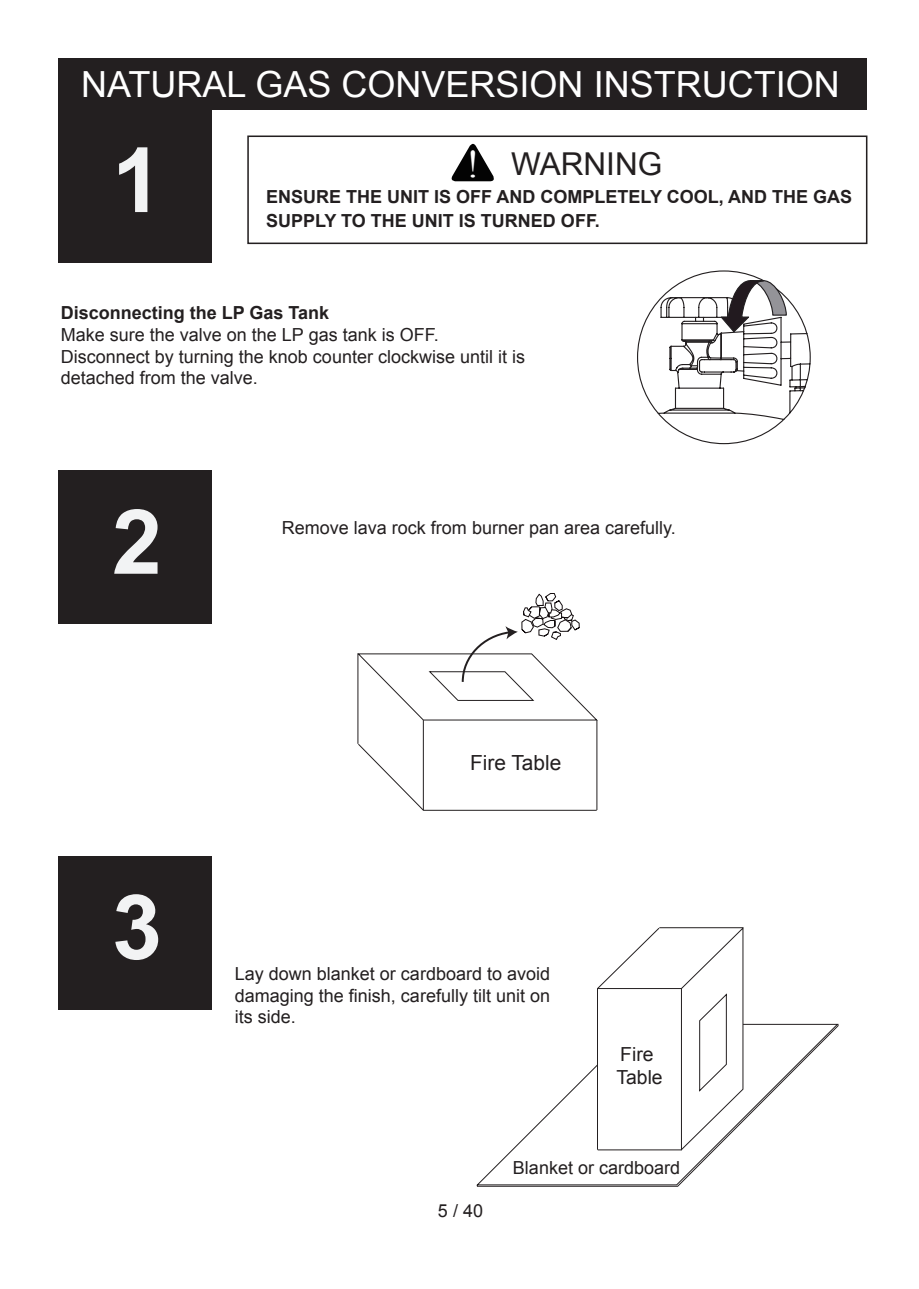
<style>
.page{position:relative;width:919px;height:1289px;background:#fff}
.page>*{position:absolute;margin:0;border:0;box-sizing:border-box;transform-origin:0 0}
.t1{font:700 90px "Arial";color:#f2f3f4}
.t2{font:36px "Arial";color:#fff}
.t3{font:31.5px "Arial";color:#231f20}
.t4{font:20.85px "Arial";color:#231f20}
.t5{font:19.35px/23.2px "Arial";color:#231f20}
.t6{font:18px/21.6px "Arial";color:#231f20}
.t7{font:700 18px/24.6px "Arial";color:#231f20}
.s1{font-family:"Times New Roman";font-size:39px;color:#fff}
</style>
<div class="page">
<div style="left:58px;top:58px;width:808px;height:51px;background:#231f20"></div>
<div style="left:58px;top:109px;width:153px;height:153px;background:#231f20"></div>
<div style="left:247px;top:135px;width:620px;height:109px;border:2px solid #231f20"></div>
<svg style="left:451px;top:143px;width:43px;height:38px"></svg>
<svg style="left:637px;top:270px;width:174px;height:175px"></svg>
<div style="left:58px;top:471px;width:153px;height:153px;background:#231f20"></div>
<svg style="left:357px;top:742px;width:240px;height:69px"></svg>
<hr style="left:423px;top:720px;width:1px;height:90px;background:#231f20">
<hr style="left:596px;top:720px;width:1px;height:90px;background:#231f20">
<hr style="left:357px;top:653px;width:1px;height:90px;background:#231f20">
<svg style="left:357px;top:593px;width:241px;height:128px"></svg>
<div style="left:58px;top:856px;width:153px;height:153px;background:#231f20"></div>
<svg style="left:597px;top:928px;width:63px;height:95px"></svg>
<hr style="left:597px;top:988px;width:84px;height:1px;background:#231f20">
<hr style="left:659px;top:927px;width:84px;height:1px;background:#231f20">
<svg style="left:680px;top:927px;width:64px;height:96px"></svg>
<svg style="left:476px;top:1023px;width:362px;height:163px"></svg>
<h2 class="t2" style="left:81px;top:60px;width:760px">NATURAL GAS CONVERSION INSTRUCTION</h2>
<h1 class="t1" style="left:112px;top:120px;width:52px">1</h1>
<h3 class="t3" style="left:466px;top:144px;width:197px"><span class="s1">!</span> WARNING</h3>
<p class="t7" style="left:266px;top:185px;width:587px">ENSURE THE UNIT IS OFF AND COMPLETELY COOL, AND THE GAS<br>SUPPLY TO THE UNIT IS TURNED OFF.</p>
<p class="t7" style="left:61px;top:301px;width:270px">Disconnecting the LP Gas Tank</p>
<p class="t6" style="left:61px;top:324px;width:466px">Make sure the valve on the LP gas tank is OFF.<br>Disconnect by turning the knob counter clockwise until it is detached from the valve.</p>
<h1 class="t1" style="left:112px;top:482px;width:52px">2</h1>
<p class="t6" style="left:282px;top:517px;width:395px">Remove lava rock from burner pan area carefully.</p>
<h1 class="t1" style="left:112px;top:867px;width:52px">3</h1>
<p class="t4" style="left:470px;top:748px;width:93px">Fire Table</p>
<p class="t6" style="left:235px;top:963px;width:317px;text-align:justify">Lay down blanket or cardboard to avoid damaging the finish, carefully tilt unit on its side.</p>
<p class="t5" style="left:616px;top:1042px;width:48px">Fire<br>Table</p>
<p class="t6" style="left:438px;top:1199px;width:47px">5 / 40</p>
<p class="t6" style="left:513px;top:1156px;width:169px">Blanket or cardboard</p>
</div>
